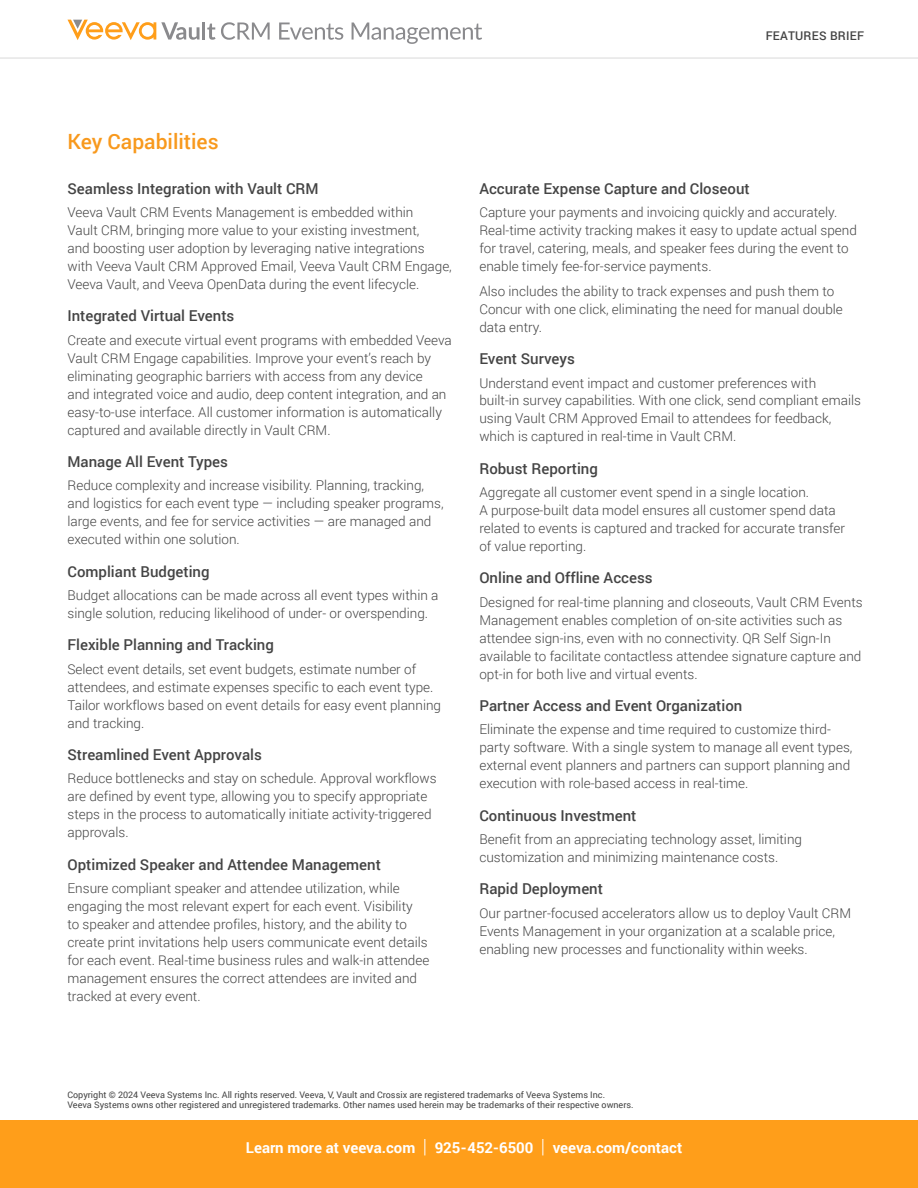
<style>
.page{position:relative;width:918px;height:1188px;background:#fff}
.page>*{position:absolute;margin:0;border:0;box-sizing:border-box;transform-origin:0 0}
.t1{font:500 21px "Roboto";color:#f8991d}
.t2{font:500 15px "Roboto";color:#444}
.t3{font:700 15px "Roboto";color:#fff}
.t4{font:300 13.5px/18px "Roboto";color:#444}
.t5{font:500 12px "Roboto";letter-spacing:.02em;color:#444}
.t6{font:9px/10.5px "Roboto";color:#444}
.s1{font-weight:300;font-size:19.5px}
</style>
<div class="page">
<hr style="left:0;top:58px;width:918px;height:1px;background:#d9d9d9">
<div style="left:0;top:1120px;width:918px;height:68px;background:#ff9e1a"></div>
<svg style="left:279px;top:23px;width:64px;height:17px"></svg>
<svg style="left:352px;top:23px;width:130px;height:21px"></svg>
<hr style="left:202px;top:22px;width:3px;height:18px;background:#8a8a8d">
<svg style="left:207px;top:22px;width:63px;height:18px"></svg>
<svg style="left:68px;top:20px;width:132px;height:20px"></svg>
<p class="t5" style="left:766px;top:27px;width:100px">FEATURES BRIEF</p>
<h1 class="t1" style="left:68px;top:127px;width:153px">Key Capabilities</h1>
<p class="t2" style="left:68px;top:178px;width:253px">Seamless Integration with Vault CRM</p>
<p class="t4" style="left:68px;top:203px;width:386px">Veeva Vault CRM Events Management is embedded within<br>Vault CRM, bringing more value to your existing investment,<br>and boosting user adoption by leveraging native integrations with Veeva Vault CRM Approved Email, Veeva Vault CRM Engage, Veeva Vault, and Veeva OpenData during the event lifecycle.</p>
<p class="t2" style="left:68px;top:305px;width:168px">Integrated Virtual Events</p>
<p class="t4" style="left:68px;top:331px;width:386px">Create and execute virtual event programs with embedded Veeva Vault CRM Engage capabilities. Improve your event’s reach by eliminating geographic barriers with access from any device<br>and integrated voice and audio, deep content integration, and an easy-to-use interface. All customer information is automatically captured and available directly in Vault CRM.</p>
<p class="t2" style="left:68px;top:451px;width:162px">Manage All Event Types</p>
<p class="t4" style="left:68px;top:476px;width:378px">Reduce complexity and increase visibility. Planning, tracking, and logistics for each event type — including speaker programs, large events, and fee for service activities — are managed and executed within one solution.</p>
<p class="t2" style="left:68px;top:561px;width:144px">Compliant Budgeting</p>
<p class="t4" style="left:68px;top:586px;width:372px">Budget allocations can be made across all event types within a single solution, reducing likelihood of under- or overspending.</p>
<p class="t2" style="left:68px;top:634px;width:208px">Flexible Planning and Tracking</p>
<p class="t4" style="left:68px;top:659px;width:375px">Select event details, set event budgets, estimate number of attendees, and estimate expenses specific to each event type.<br>Tailor workflows based on event details for easy event planning and tracking.</p>
<p class="t2" style="left:68px;top:744px;width:196px">Streamlined Event Approvals</p>
<p class="t4" style="left:68px;top:769px;width:371px">Reduce bottlenecks and stay on schedule. Approval workflows are defined by event type, allowing you to specify appropriate steps in the process to automatically initiate activity-triggered approvals.</p>
<p class="t2" style="left:68px;top:854px;width:315px">Optimized Speaker and Attendee Management</p>
<p class="t4" style="left:68px;top:879px;width:363px">Ensure compliant speaker and attendee utilization, while engaging the most relevant expert for each event. Visibility<br>to speaker and attendee profiles, history, and the ability to create print invitations help users communicate event details for each event. Real-time business rules and walk-in attendee management ensures the correct attendees are invited and tracked at every event.</p>
<p class="t2" style="left:479px;top:178px;width:272px">Accurate Expense Capture and Closeout</p>
<p class="t4" style="left:479px;top:203px;width:379px">Capture your payments and invoicing quickly and accurately.<br>Real-time activity tracking makes it easy to update actual spend for travel, catering, meals, and speaker fees during the event to enable timely fee-for-service payments.</p>
<p class="t4" style="left:479px;top:282px;width:365px">Also includes the ability to track expenses and push them to<br>Concur with one click, eliminating the need for manual double data entry.</p>
<p class="t2" style="left:479px;top:348px;width:97px">Event Surveys</p>
<p class="t4" style="left:479px;top:373px;width:383px">Understand event impact and customer preferences with<br>built-in survey capabilities. With one click, send compliant emails using Vault CRM Approved Email to attendees for feedback, which is captured in real-time in Vault CRM.</p>
<p class="t2" style="left:479px;top:458px;width:120px">Robust Reporting</p>
<p class="t4" style="left:479px;top:483px;width:367px">Aggregate all customer event spend in a single location.<br>A purpose-built data model ensures all customer spend data related to events is captured and tracked for accurate transfer of value reporting.</p>
<p class="t2" style="left:479px;top:568px;width:175px">Online and Offline Access</p>
<p class="t4" style="left:479px;top:593px;width:385px">Designed for real-time planning and closeouts, Vault CRM Events Management enables completion of on-site activities such as attendee sign-ins, even with no connectivity. QR Self Sign-In available to facilitate contactless attendee signature capture and opt-in for both live and virtual events.</p>
<p class="t2" style="left:479px;top:695px;width:264px">Partner Access and Event Organization</p>
<p class="t4" style="left:479px;top:720px;width:375px">Eliminate the expense and time required to customize third&shy;party software. With a single system to manage all event types, external event planners and partners can support planning and execution with role-based access in real-time.</p>
<p class="t2" style="left:479px;top:805px;width:159px">Continuous Investment</p>
<p class="t4" style="left:479px;top:830px;width:324px">Benefit from an appreciating technology asset, limiting customization and minimizing maintenance costs.</p>
<p class="t2" style="left:479px;top:878px;width:125px">Rapid Deployment</p>
<p class="t4" style="left:479px;top:904px;width:373px">Our partner-focused accelerators allow us to deploy Vault CRM<br>Events Management in your organization at a scalable price, enabling new processes and functionality within weeks.</p>
<p class="t6" style="left:68px;top:1089px;width:568px">Copyright © 2024 Veeva Systems Inc. All rights reserved. Veeva, V, Vault and Crossix are registered trademarks of Veeva Systems Inc.<br>Veeva Systems owns other registered and unregistered trademarks. Other names used herein may be trademarks of their respective owners.</p>
<p class="t3" style="left:246px;top:1137px;width:438px">Learn more at veeva.com <span class="s1">|</span> 925-452-6500 <span class="s1">|</span> veeva.com/contact</p>
</div>
